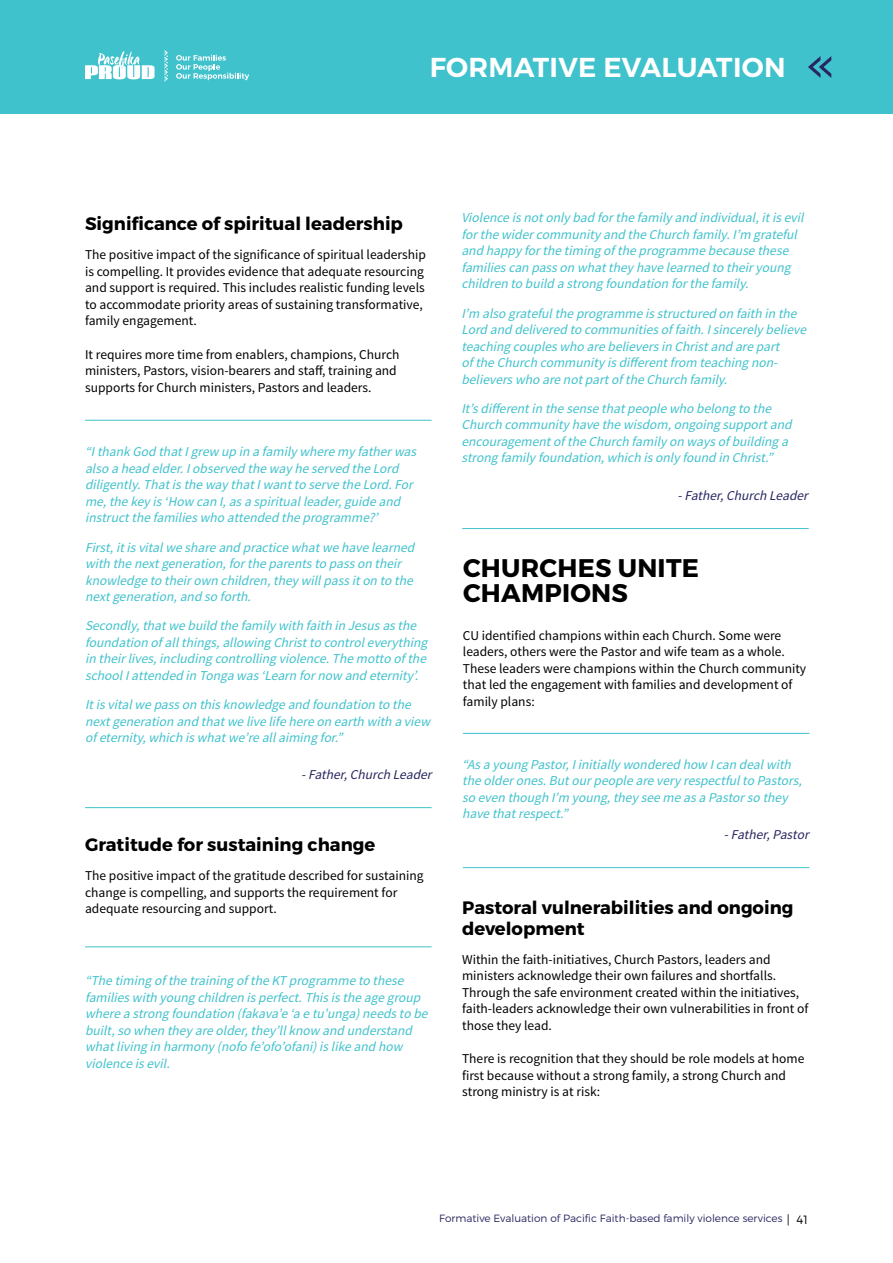
<style>
.page{position:relative;width:893px;height:1263px;background:#fff}
.page>*{position:absolute;margin:0;border:0;box-sizing:border-box;transform-origin:0 0}
.t1{font:600 27.3px "Montserrat";letter-spacing:.01em;color:#fff}
.t2{font:700 25.5px/25.5px "Montserrat";letter-spacing:.01em;color:#000}
.t3{font:700 18px/21px "Montserrat";color:#000}
.t4{font:italic 13.5px/16.5px "Source Sans Pro";color:#40c2cc}
.t5{font:13.5px/16.5px "Source Sans Pro";color:#000}
.t6{font:italic 13.5px "Source Sans Pro";color:#282660}
.t7{font:300 12px "Montserrat";color:#000}
.t8{font:300 10.5px "Montserrat";color:#282660}
</style>
<div class="page">
<div style="left:0;top:0;width:893px;height:113px;background:#40c2cc"></div>
<svg style="left:808px;top:56px;width:23px;height:22px"></svg>
<svg style="left:164px;top:50px;width:4px;height:32px"></svg>
<svg style="left:176px;top:55px;width:73px;height:25px"></svg>
<svg style="left:85px;top:51px;width:70px;height:28px"></svg>
<hr style="left:85px;top:420px;width:347px;height:1px;background:#40c2cc">
<hr style="left:85px;top:807px;width:347px;height:1px;background:#40c2cc">
<hr style="left:85px;top:946px;width:347px;height:1px;background:#40c2cc">
<hr style="left:462px;top:528px;width:347px;height:1px;background:#40c2cc">
<hr style="left:463px;top:733px;width:346px;height:1px;background:#40c2cc">
<hr style="left:463px;top:867px;width:346px;height:1px;background:#40c2cc">
<h1 class="t1" style="left:430px;top:50px;width:358px">FORMATIVE EVALUATION</h1>
<h3 class="t3" style="left:85px;top:213px;width:319px">Significance of spiritual leadership</h3>
<p class="t5" style="left:85px;top:247px;width:342px">The positive impact of the significance of spiritual leadership is compelling. It provides evidence that adequate resourcing and support is required. This includes realistic funding levels to accommodate priority areas of sustaining transformative, family engagement.</p>
<p class="t5" style="left:85px;top:346px;width:316px">It requires more time from enablers, champions, Church ministers, Pastors, vision-bearers and staff, training and supports for Church ministers, Pastors and leaders.</p>
<p class="t4" style="left:85px;top:444px;width:336px">“IthankGod thatIgrew up in a familywheremyfatherwas also a head elder.Iobserved thewayheserved theLord diligently.ThatisthewaythatIwantto servetheLord.For me,thekeyis‘How can I,asa spiritualleader,guideand instructthefamilieswho attended theprogramme?’</p>
<p class="t4" style="left:85px;top:539px;width:334px">First,itisvitalweshareand practicewhatwehavelearned with thenextgeneration,fortheparentsto passon their knowledgeto theirown children,theywillpassiton to the nextgeneration,and so forth.</p>
<p class="t4" style="left:85px;top:618px;width:347px">Secondly,thatwebuild thefamilywith faith in Jesusasthe foundation ofallthings,allowing Christto controleverything in theirlives,including controlling violence.Themotto ofthe schoolIattended in Tonga was‘Learn fornow and eternity’.</p>
<p class="t4" style="left:85px;top:696px;width:350px">Itisvitalwepasson thisknowledgeand foundation to the nextgeneration and thatwelivelifehereon earth with a view ofeternity,which iswhatwe’reallaiming for.”</p>
<p class="t6" style="left:301px;top:766px;width:135px">-Father,Church Leader</p>
<h3 class="t3" style="left:85px;top:834px;width:292px">Gratitude for sustaining change</h3>
<p class="t5" style="left:85px;top:868px;width:340px">The positive impact of the gratitude described for sustaining change is compelling, and supports the requirement for adequate resourcing and support.</p>
<p class="t4" style="left:85px;top:972px;width:348px">“Thetiming ofthetraining oftheKT programmeto these familieswith young children isperfect.Thisistheagegroup wherea strong foundation (fakava’e‘a etu’unga)needsto be built,so when theyareolder,they’llknow and understand whatliving in harmony(nofo fe’ofo’ofani)islikeand how violenceisevil.</p>
<p class="t4" style="left:461px;top:210px;width:347px">Violenceisnotonlybad forthefamilyand individual,itisevil forthewidercommunityand theChurch family.I’m grateful and happyforthetiming oftheprogrammebecausethese familiescan passon whattheyhavelearned to theiryoung children to build a strong foundation forthefamily.</p>
<p class="t4" style="left:461px;top:305px;width:350px">I’m also gratefultheprogrammeisstructured on faith in the Lord and delivered to communitiesoffaith.Isincerelybelieve teaching coupleswho arebelieversin Christand arepart oftheChurch communityisdifferentfrom teaching non&shy;believerswho arenotpartoftheChurch family.</p>
<p class="t4" style="left:461px;top:400px;width:335px">It’sdifferentin thesensethatpeoplewho belong to the Church communityhavethewisdom,ongoing supportand encouragementoftheChurch familyon waysofbuilding a strong familyfoundation,which isonlyfound in Christ.”</p>
<p class="t6" style="left:678px;top:487px;width:135px">-Father,Church Leader</p>
<h2 class="t2" style="left:463px;top:555px;width:238px">CHURCHES UNITE<br>CHAMPIONS</h2>
<p class="t5" style="left:463px;top:627px;width:345px">CU identified champions within each Church. Some were leaders, others were the Pastor and wife team as a whole.<br>These leaders were champions within the Church community that led the engagement with families and development of family plans:</p>
<p class="t4" style="left:462px;top:756px;width:345px">“Asa young Pastor,Iinitiallywondered how Ican dealwith theolderones.Butourpeopleareveryrespectfulto Pastors, so even though I’m young,theyseemeasa Pastorso they havethatrespect.”</p>
<p class="t6" style="left:724px;top:826px;width:90px">-Father,Pastor</p>
<h3 class="t3" style="left:462px;top:897px;width:333px">Pastoral vulnerabilities and ongoing development</h3>
<p class="t5" style="left:462px;top:951px;width:348px">Within the faith-initiatives, Church Pastors, leaders and ministers acknowledge their own failures and shortfalls.<br>Through the safe environment created within the initiatives, faith-leaders acknowledge their own vulnerabilities in front of those they lead.</p>
<p class="t5" style="left:462px;top:1051px;width:344px">There is recognition that they should be role models at home first because without a strong family, a strong Church and strong ministry is at risk:</p>
<p class="t7" style="left:787px;top:1212px;width:22px">| 41</p>
<p class="t8" style="left:439px;top:1212px;width:345px">Formative Evaluation of Pacific Faith-based family violence services</p>
</div>
